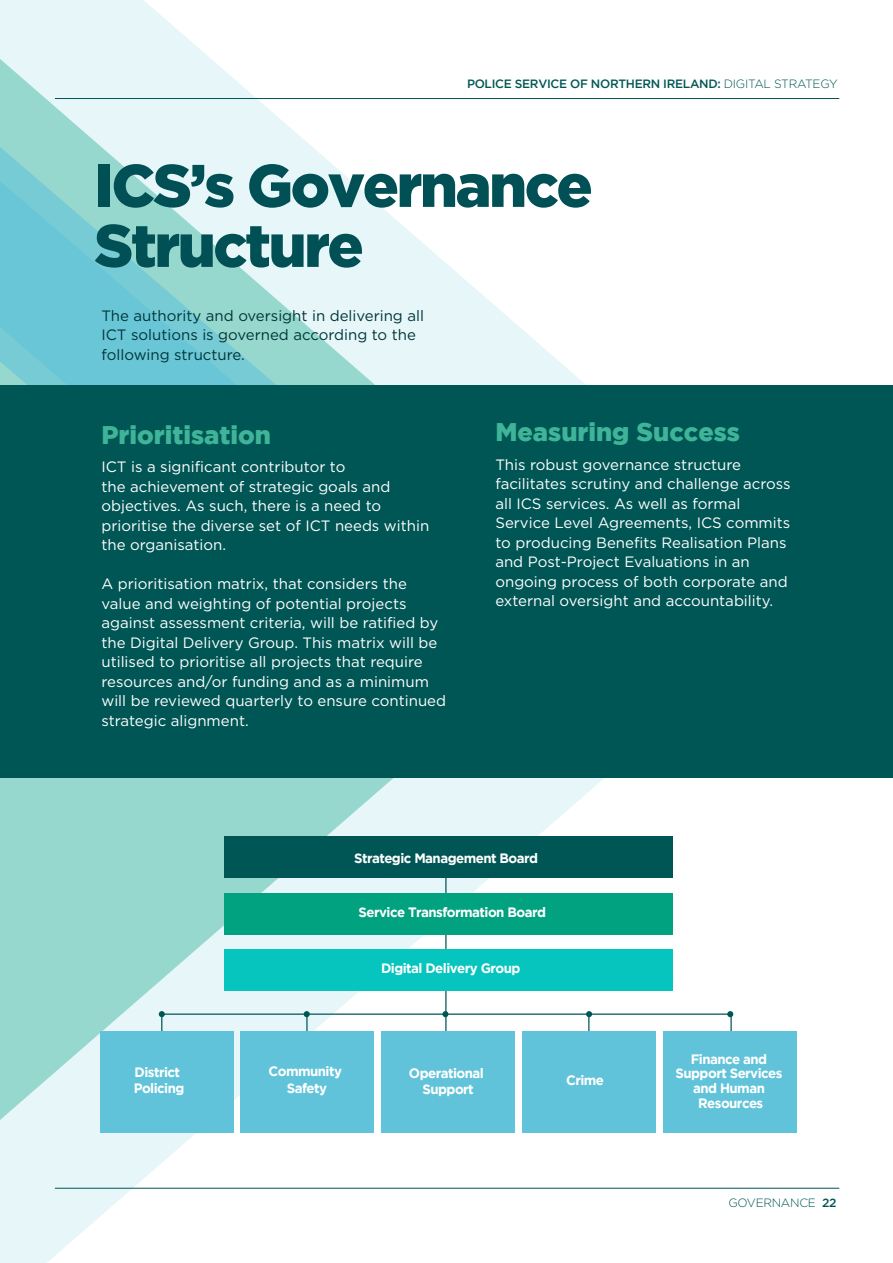
<style>
.page{position:relative;width:893px;height:1263px;background:#fff}
.page>*{position:absolute;margin:0;border:0;box-sizing:border-box;transform-origin:0 0}
.t1{font:900 60px/60px "Gotham";letter-spacing:-.04em;color:#005055}
.t2{font:900 25.5px "Gotham";color:#3fb498}
.t3{font:15px/19.5px "Gotham";color:#fff}
.t4{font:15px/19.5px "Gotham";color:#003538}
.t5{font:700 13.65px/16.5px "Gotham";letter-spacing:-.04em;color:#fff;text-align:center}
.t6{font:500 12px "Gotham";letter-spacing:-.025em;color:#005655}
.t7{font:300 12px "Gotham";letter-spacing:-.025em;color:#005655}
.s1{font-weight:300}
.s2{color:#fff}
.s3{font-weight:500}
</style>
<div class="page">
<svg style="left:440px;top:778px;width:207px;height:410px"></svg>
<svg style="left:0;top:778px;width:440px;height:485px"></svg>
<hr style="left:55px;top:98px;width:784px;height:1px;background:#005655">
<hr style="left:55px;top:1188px;width:784px;height:1px;background:#005655">
<hr style="left:445px;top:869px;width:2px;height:179px;background:#005655">
<div style="left:224px;top:836px;width:448px;height:42px;background:#005655"></div>
<div style="left:224px;top:893px;width:448px;height:41px;background:#00a27f"></div>
<div style="left:224px;top:949px;width:448px;height:42px;background:#06c4be"></div>
<hr style="left:162px;top:1013px;width:569px;height:2px;background:#005655">
<hr style="left:730px;top:1014px;width:2px;height:28px;background:#005655">
<hr style="left:306px;top:1014px;width:2px;height:25px;background:#005655">
<svg style="left:159px;top:1011px;width:6px;height:20px"></svg>
<svg style="left:304px;top:1011px;width:6px;height:6px"></svg>
<svg style="left:442px;top:1011px;width:6px;height:6px"></svg>
<svg style="left:586px;top:1011px;width:6px;height:20px"></svg>
<svg style="left:727px;top:1011px;width:6px;height:6px"></svg>
<div style="left:100px;top:1031px;width:133px;height:101px;background:#61c3d9"></div>
<div style="left:241px;top:1031px;width:133px;height:101px;background:#61c3d9"></div>
<div style="left:381px;top:1031px;width:134px;height:101px;background:#61c3d9"></div>
<div style="left:522px;top:1031px;width:134px;height:101px;background:#61c3d9"></div>
<div style="left:663px;top:1031px;width:133px;height:101px;background:#61c3d9"></div>
<svg style="left:0;top:0;width:578px;height:385px"></svg>
<div style="left:0;top:385px;width:893px;height:393px;background:#005655"></div>
<p class="t6" style="left:467px;top:77px;width:372px">POLICE SERVICE OF NORTHERN IRELAND: <span class="s1">DIGITAL STRATEGY</span></p>
<h1 class="t1" style="left:94px;top:154px;width:500px">ICS’s Governance<br>Structure</h1>
<p class="t4" style="left:101px;top:305px;width:324px">The authority and oversight in delivering all<br>ICT solutions is governed according to the following structure.</p>
<h2 class="t2" style="left:101px;top:420px;width:171px">Prioritisation</h2>
<p class="t3" style="left:101px;top:457px;width:329px">ICT is a significant contributor to<br>the achievement of strategic goals and objectives. As such, there is a need to prioritise the diverse set of ICT needs within the organisation.</p>
<p class="t3" style="left:101px;top:574px;width:346px">A prioritisation matrix, that considers the value and weighting of potential projects against assessment criteria, will be ratified by the Digital Delivery Group. This matrix will be utilised to prioritise all projects that require resources and/or funding and as a minimum will be reviewed quarterly to ensure continued strategic alignment.</p>
<h2 class="t2" style="left:495px;top:418px;width:246px">Measuring Success</h2>
<p class="t3" style="left:495px;top:454px;width:297px">This robust governance structure facilitates scrutiny and challenge across all ICS services. As well as formal Service Level Agreements, ICS commits to producing Benefits Realisation Plans and Post-Project Evaluations in an ongoing process of both corporate and external oversight and accountability.</p>
<p class="t5" style="left:354px;top:850px;width:185px">Strategic Management Board</p>
<p class="t5" style="left:359px;top:903px;width:189px">Service Transformation Board</p>
<p class="t5" style="left:134px;top:1063px;width:52px;text-align:left">District<br>Policing</p>
<p class="t5" style="left:381px;top:959px;width:141px">Digital Delivery Group</p>
<p class="t5" style="left:268px;top:1063px;width:75px">Community<br>Safety</p>
<p class="t5" style="left:409px;top:1064px;width:76px">Operational<br>Support</p>
<p class="t5" style="left:566px;top:1072px;width:39px">Crime</p>
<p class="t5" style="left:676px;top:1051px;width:108px;line-height:14.7px">Finance and<br>Support Services and Human<br>Resources</p>
<p class="t7" style="left:695px;top:1196px;width:143px"><span class="s2">2020</span> GOVERNANCE <span class="s3">22</span></p>
</div>
